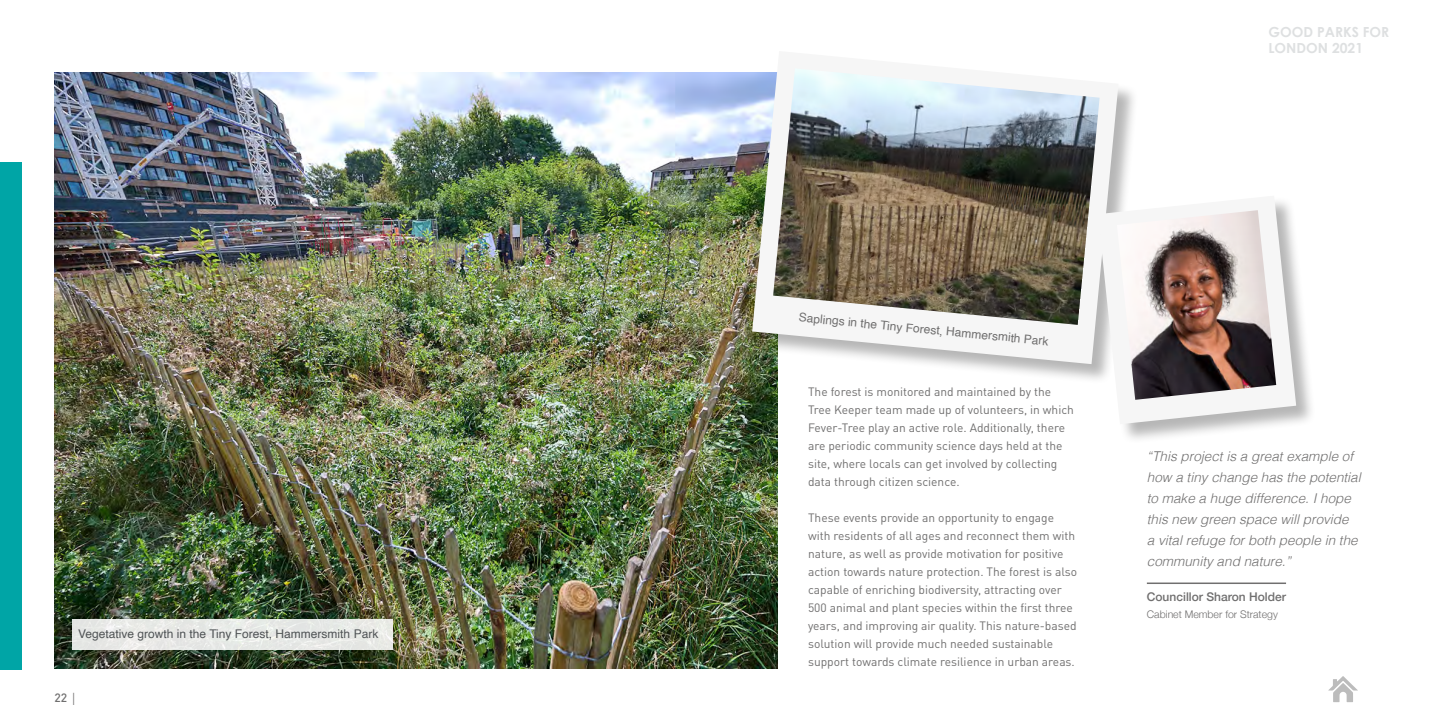
<style>
.page{position:relative;width:1446px;height:723px;background:#fff}
.page>*{position:absolute;margin:0;border:0;box-sizing:border-box;transform-origin:0 0}
.t1{font:700 13.8px/16.6px "Century Gothic";color:#dee0e1}
.t2{font:italic 300 13.5px/21px "Helvetica";color:#706f6f}
.t3{font:12px/18px "DINOT";color:#706f6f}
.t4{font:12px "Helvetica";color:#505456}
.t5{font:12px "Helvetica";color:#706f6f}
.t6{font:500 12px "Helvetica Neue";color:#706f6f}
.t7{font:500 12px "DIN";color:#706f6f}
.t8{font:300 10.5px "Helvetica Neue";color:#706f6f}
.s1{font-family:"Courier";font-weight:400}
</style>
<div class="page">
<svg style="left:1328px;top:676px;width:30px;height:26px"></svg>
<div style="left:0;top:162px;width:21px;height:507px;background:#00a5a6"></div>
<hr style="left:1147px;top:582px;width:139px;height:2px;background:#706f6f">
<img style="left:54px;top:72px;width:723px;height:597px">
<div style="left:753px;top:52px;width:386px;height:332px;background:#000;opacity:.29"></div>
<svg style="left:752px;top:52px;width:366px;height:312px;fill:#f6f6f6"></svg>
<img style="left:773px;top:68px;width:326px;height:257px">
<div style="left:1099px;top:196px;width:217px;height:248px;background:#000;opacity:.29"></div>
<svg style="left:1098px;top:196px;width:198px;height:228px;fill:#f6f6f6"></svg>
<img style="left:1117px;top:210px;width:159px;height:190px">
<div style="left:72px;top:619px;width:321px;height:30px;background:#e7e9e6"></div>
<p class="t4" style="left:78px;top:625px;width:302px">Vegetative growth in the Tiny Forest, Hammersmith Park</p>
<p class="t7" style="left:55px;top:690px;width:24px">22<span class="s1">∣</span></p>
<p class="t1" style="left:1268px;top:23px;width:122px">GOOD PARKS FOR<br>LONDON 2021</p>
<p class="t5" style="left:800px;top:307px;width:252px;rotate:6deg">Saplings in the Tiny Forest, Hammersmith Park</p>
<p class="t3" style="left:808px;top:383px;width:267px">The forest is monitored and maintained by the Tree Keeper team made up of volunteers, in which Fever-Tree play an active role. Additionally, there are periodic community science days held at the site, where locals can get involved by collecting data through citizen science.</p>
<p class="t3" style="left:808px;top:509px;width:271px">These events provide an opportunity to engage with residents of all ages and reconnect them with nature, as well as provide motivation for positive action towards nature protection. The forest is also capable of enriching biodiversity, attracting over 500 animal and plant species within the first three years, and improving air quality. This nature-based solution will provide much needed sustainable support towards climate resilience in urban areas.</p>
<p class="t2" style="left:1147px;top:444px;width:215px">“This project is a great example of how a tiny change has the potential to make a huge difference. I hope this new green space will provide<br>a vital refuge for both people in the community and nature.”</p>
<p class="t6" style="left:1147px;top:587px;width:141px">Councillor Sharon Holder</p>
<p class="t8" style="left:1147px;top:606px;width:132px">Cabinet Member for Strategy</p>
</div>
